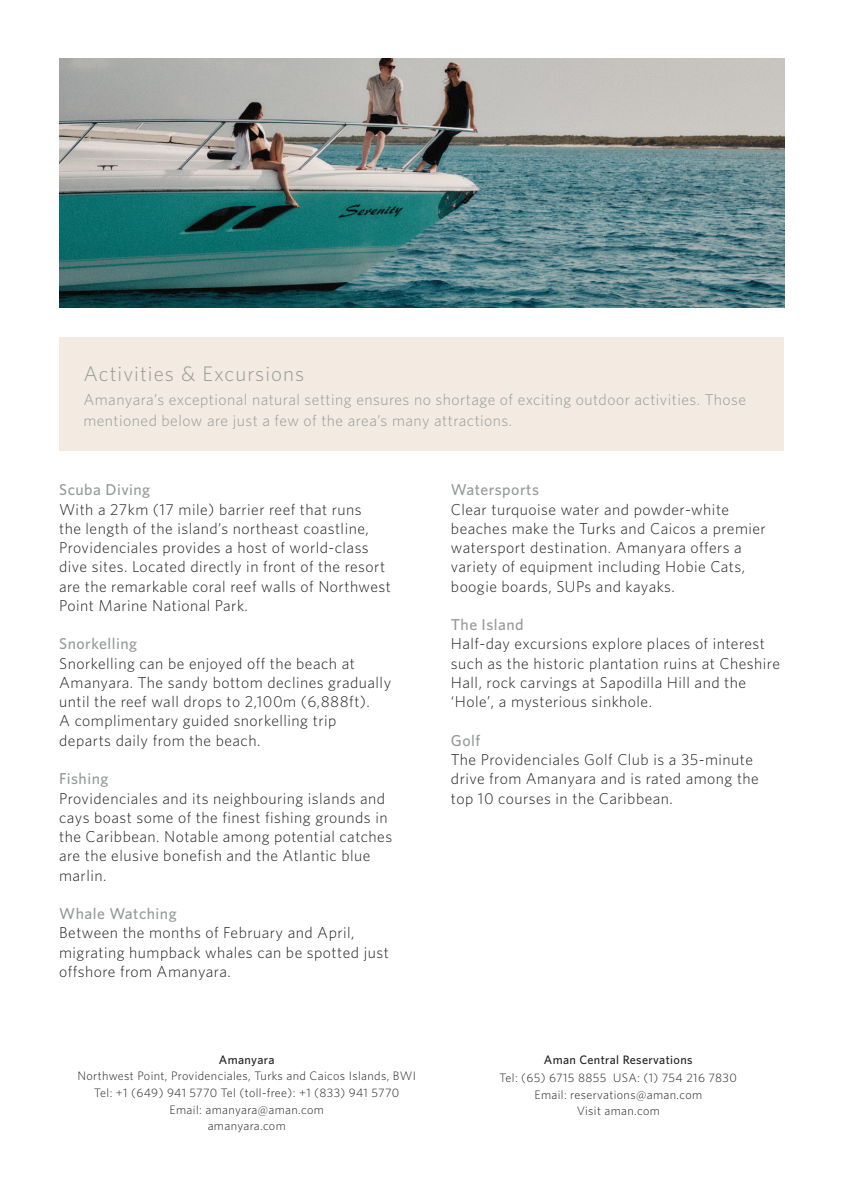
<style>
.page{position:relative;width:844px;height:1191px;background:#fff}
.page>*{position:absolute;margin:0;border:0;box-sizing:border-box;transform-origin:0 0}
.t1{font:300 21px "Whitney";letter-spacing:.05em;color:#969a97}
.t2{font:300 15.75px/19.2px "Whitney";letter-spacing:.03em;color:#231f20}
.t3{font:300 15.75px/21px "Whitney";letter-spacing:.03em;color:#969a97}
.t4{font:500 15.75px "Whitney";letter-spacing:.03em;color:#969a97}
.t5{font:300 12.25px/16.6px "Whitney";letter-spacing:.03em;color:#231f20;text-align:center}
.t6{font:500 12.25px "Whitney";letter-spacing:.03em;color:#231f20}
</style>
<div class="page">
<div style="left:59px;top:338px;width:724px;height:113px;background:#f3eae2"></div>
<img style="left:59px;top:59px;width:724px;height:249px">
<p class="t1" style="left:83px;top:359px;width:222px">Activities &amp; Excursions</p>
<p class="t3" style="left:83px;top:388px;width:664px">Amanyara’s exceptional natural setting ensures no shortage of exciting outdoor activities. Those mentioned below are just a few of the area’s many attractions.</p>
<p class="t4" style="left:59px;top:479px;width:93px">Scuba Diving</p>
<p class="t2" style="left:59px;top:499px;width:333px">With a 27km (17 mile) barrier reef that runs<br>the length of the island’s northeast coastline, Providenciales provides a host of world-class dive sites. Located directly in front of the resort are the remarkable coral reef walls of Northwest Point Marine National Park.</p>
<p class="t4" style="left:59px;top:633px;width:79px">Snorkelling</p>
<p class="t2" style="left:59px;top:653px;width:333px">Snorkelling can be enjoyed off the beach at Amanyara. The sandy bottom declines gradually until the reef wall drops to 2,100m (6,888ft).<br>A complimentary guided snorkelling trip departs daily from the beach.</p>
<p class="t4" style="left:59px;top:768px;width:51px">Fishing</p>
<p class="t2" style="left:59px;top:788px;width:334px">Providenciales and its neighbouring islands and cays boast some of the finest fishing grounds in the Caribbean. Notable among potential catches are the elusive bonefish and the Atlantic blue marlin.</p>
<p class="t4" style="left:59px;top:903px;width:119px">Whale Watching</p>
<p class="t2" style="left:59px;top:922px;width:331px">Between the months of February and April, migrating humpback whales can be spotted just offshore from Amanyara.</p>
<p class="t6" style="left:219px;top:1051px;width:57px">Amanyara</p>
<p class="t5" style="left:77px;top:1067px;width:340px">Northwest Point, Providenciales, Turks and Caicos Islands, BWI Tel: +1 (649) 941 5770 Tel (toll-free): +1 (833) 941 5770<br>Email: amanyara@aman.com<br>amanyara.com</p>
<p class="t4" style="left:451px;top:479px;width:90px">Watersports</p>
<p class="t2" style="left:451px;top:499px;width:316px">Clear turquoise water and powder-white beaches make the Turks and Caicos a premier watersport destination. Amanyara offers a variety of equipment including Hobie Cats, boogie boards, SUPs and kayaks.</p>
<p class="t4" style="left:451px;top:614px;width:74px">The Island</p>
<p class="t2" style="left:451px;top:634px;width:330px">Half-day excursions explore places of interest such as the historic plantation ruins at Cheshire Hall, rock carvings at Sapodilla Hill and the ‘Hole’, a mysterious sinkhole.</p>
<p class="t4" style="left:451px;top:730px;width:31px">Golf</p>
<p class="t2" style="left:451px;top:749px;width:309px">The Providenciales Golf Club is a 35-minute drive from Amanyara and is rated among the top 10 courses in the Caribbean.</p>
<p class="t6" style="left:543px;top:1051px;width:150px">Aman Central Reservations</p>
<p class="t5" style="left:499px;top:1069px;width:239px">Tel: (65) 6715 8855 USA: (1) 754 216 7830<br>Email: reservations@aman.com<br>Visit aman.com</p>
</div>
